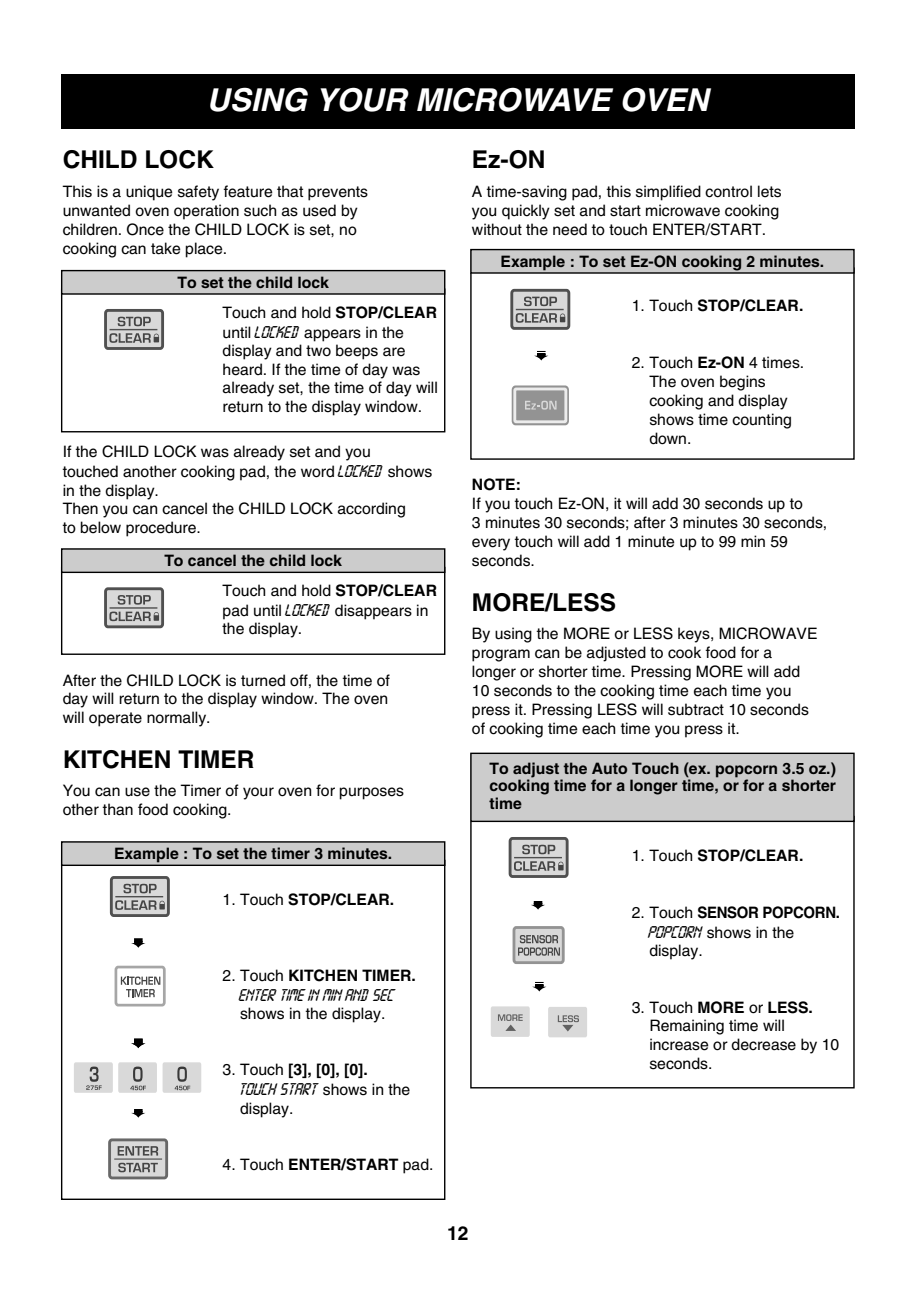
<style>
.page{position:relative;width:917px;height:1290px;background:#fff}
.page>*{position:absolute;margin:0;border:0;box-sizing:border-box;transform-origin:0 0}
.t1{font:italic 700 31.5px "Helvetica";color:#fff}
.t2{font:700 24.5px "Helvetica";color:#000}
.t3{font:700 19.25px "Helvetica";color:#000}
.t4{font:15.75px/18.9px "Helvetica";color:#000}
.t5{font:700 15.75px/30.1px "Helvetica";color:#000}
.t6{font:15.75px "Digital";color:#000}
.s1{font-weight:400}
.s2{font-family:"Digital"}
.s3{font-family:"Helvetica"}
.s4{font-weight:700}
</style>
<div class="page">
<div style="left:61px;top:74px;width:794px;height:55px;background:#000"></div>
<svg style="left:104px;top:309px;width:60px;height:41px;background:#a9a9a9"></svg>
<svg style="left:118px;top:317px;width:33px;height:9px"></svg>
<svg style="left:109px;top:333px;width:50px;height:10px"></svg>
<hr style="left:110px;top:329px;width:47px;height:1px;background:#505050">
<div style="left:61px;top:288px;width:384px;height:144px;border:1px solid #000"></div>
<div style="left:62px;top:271px;width:383px;height:23px;background:#ccc"></div>
<div style="left:61px;top:270px;width:384px;height:25px;border:1px solid #000"></div>
<div style="left:104px;top:587px;width:60px;height:41px;background:#d9d9d9;border:3px solid #505050;border-radius:3px"></div>
<svg style="left:118px;top:595px;width:33px;height:10px"></svg>
<svg style="left:109px;top:611px;width:50px;height:10px"></svg>
<hr style="left:110px;top:607px;width:47px;height:2px;background:#505050">
<div style="left:61px;top:567px;width:384px;height:88px;border:1px solid #000"></div>
<div style="left:62px;top:549px;width:383px;height:23px;background:#ccc"></div>
<div style="left:61px;top:548px;width:384px;height:25px;border:1px solid #000"></div>
<svg style="left:131px;top:942px;width:15px;height:6px"></svg>
<svg style="left:134px;top:938px;width:9px;height:3px"></svg>
<svg style="left:131px;top:1042px;width:15px;height:6px"></svg>
<svg style="left:134px;top:1038px;width:9px;height:4px"></svg>
<svg style="left:131px;top:1112px;width:14px;height:6px"></svg>
<svg style="left:134px;top:1109px;width:9px;height:2px"></svg>
<svg style="left:114px;top:965px;width:52px;height:42px"></svg>
<div style="left:74px;top:1062px;width:39px;height:31px;background:#d9d9d9;border-radius:2px"></div>
<svg style="left:86px;top:1066px;width:16px;height:24px"></svg>
<div style="left:118px;top:1062px;width:39px;height:31px;background:#d9d9d9;border-radius:2px"></div>
<svg style="left:130px;top:1066px;width:16px;height:24px"></svg>
<div style="left:163px;top:1062px;width:38px;height:31px;background:#d9d9d9;border-radius:2px"></div>
<svg style="left:175px;top:1066px;width:15px;height:24px"></svg>
<div style="left:110px;top:876px;width:60px;height:41px;background:#d9d9d9;border:3px solid #505050;border-radius:3px"></div>
<svg style="left:123px;top:884px;width:34px;height:9px"></svg>
<svg style="left:115px;top:900px;width:50px;height:10px"></svg>
<hr style="left:115px;top:896px;width:48px;height:1px;background:#505050">
<div style="left:108px;top:1138px;width:60px;height:41px;background:#d9d9d9;border:3px solid #686868;border-radius:3px"></div>
<svg style="left:118px;top:1146px;width:40px;height:9px"></svg>
<svg style="left:118px;top:1163px;width:40px;height:9px"></svg>
<hr style="left:114px;top:1158px;width:48px;height:2px;background:#686868">
<div style="left:62px;top:842px;width:383px;height:23px;background:#ccc"></div>
<div style="left:61px;top:841px;width:384px;height:25px;border:1px solid #000"></div>
<svg style="left:534px;top:355px;width:14px;height:6px"></svg>
<svg style="left:537px;top:351px;width:9px;height:3px"></svg>
<svg style="left:510px;top:289px;width:60px;height:41px;background:#ababab"></svg>
<svg style="left:524px;top:297px;width:33px;height:9px"></svg>
<svg style="left:516px;top:313px;width:49px;height:10px"></svg>
<hr style="left:516px;top:309px;width:48px;height:1px;background:#505050">
<div style="left:512px;top:385px;width:57px;height:40px;background:#939393;border-radius:4px"></div>
<svg style="left:525px;top:401px;width:32px;height:9px"></svg>
<div style="left:513px;top:387px;width:54px;height:36px;border:3px solid #ececec"></div>
<div style="left:470px;top:267px;width:385px;height:193px;border:1px solid #000"></div>
<div style="left:471px;top:250px;width:383px;height:23px;background:#ccc"></div>
<div style="left:470px;top:249px;width:385px;height:25px;border:1px solid #000"></div>
<svg style="left:531px;top:904px;width:14px;height:6px"></svg>
<svg style="left:533px;top:901px;width:10px;height:2px"></svg>
<svg style="left:532px;top:985px;width:15px;height:6px"></svg>
<svg style="left:535px;top:982px;width:9px;height:3px"></svg>
<div style="left:513px;top:926px;width:52px;height:38px;background:#d9d9d9;border:3px solid #939393;border-radius:3px"></div>
<svg style="left:518px;top:935px;width:42px;height:21px"></svg>
<div style="left:509px;top:837px;width:60px;height:41px;background:#d9d9d9;border:3px solid #505050;border-radius:3px"></div>
<svg style="left:522px;top:845px;width:33px;height:9px"></svg>
<svg style="left:514px;top:861px;width:50px;height:10px"></svg>
<hr style="left:514px;top:857px;width:48px;height:1px;background:#505050">
<div style="left:491px;top:1006px;width:39px;height:31px;background:#d9d9d9;border-radius:2px"></div>
<svg style="left:498px;top:1014px;width:25px;height:17px"></svg>
<div style="left:548px;top:1007px;width:39px;height:30px;background:#d9d9d9;border-radius:2px"></div>
<svg style="left:558px;top:1015px;width:21px;height:16px"></svg>
<div style="left:471px;top:753px;width:383px;height:68px;background:#ccc"></div>
<div style="left:470px;top:752px;width:385px;height:70px;border:1px solid #000"></div>
<h1 class="t1" style="left:207px;top:88px;width:503px">USING YOUR MICROWAVE OVEN</h1>
<h2 class="t2" style="left:63px;top:151px;width:153px">CHILD LOCK</h2>
<p class="t4" style="left:63px;top:183px;width:307px">This is a unique safety feature that prevents unwanted oven operation such as used by children. Once the CHILD LOCK is set, no cooking can take place.</p>
<p class="t5" style="left:223px;top:268px;width:216px;text-indent:-45px">To set the child lock<br><span class="s1">Touch and hold</span> STOP/CLEAR</p>
<p class="t4" style="left:223px;top:324px;width:217px">until <span class="s2">LOCKED</span> appears in the display and two beeps are heard. If the time of day was already set, the time of day will return to the display window.</p>
<p class="t4" style="left:63px;top:443px;width:371px;line-height:19.9px">If the CHILD LOCK was already set and you<br>touched another cooking pad, the word <span class="s2">LOCKED</span> shows</p>
<p class="t4" style="left:63px;top:482px;width:345px">in the display.<br>Then you can cancel the CHILD LOCK according to below procedure.</p>
<p class="t5" style="left:223px;top:547px;width:216px;text-indent:-58px">To cancel the child lock<br><span class="s1">Touch and hold</span> STOP/CLEAR</p>
<p class="t4" style="left:223px;top:603px;width:207px;line-height:18px">pad until <span class="s2">LOCKED</span> disappears in the display.</p>
<p class="t4" style="left:63px;top:672px;width:329px;text-align:justify">After the CHILD LOCK is turned off, the time of day will return to the display window. The oven will operate normally.</p>
<h2 class="t2" style="left:63px;top:751px;width:193px">KITCHEN TIMER</h2>
<p class="t4" style="left:63px;top:783px;width:343px">You can use the Timer of your oven for purposes other than food cooking.</p>
<p class="t5" style="left:114px;top:840px;width:280px">Example : To set the timer 3 minutes.</p>
<p class="t5" style="left:223px;top:886px;width:173px"><span class="s1">1. Touch</span> STOP/CLEAR.</p>
<p class="t5" style="left:223px;top:961px;width:195px"><span class="s1">2. Touch</span> KITCHEN TIMER.</p>
<p class="t6" style="left:240px;top:986px;width:157px">ENTER TIME IN MIN AND SEC</p>
<p class="t4" style="left:240px;top:1005px;width:147px">shows in the display.</p>
<p class="t5" style="left:223px;top:1056px;width:147px"><span class="s1">3. Touch</span> [3], [0], [0].</p>
<p class="t6" style="left:240px;top:1081px;width:172px">TOUCH START <span class="s3">shows in the</span></p>
<p class="t4" style="left:240px;top:1100px;width:55px">display.</p>
<p class="t4" style="left:223px;top:1157px;width:212px">4. Touch <span class="s4">ENTER/START</span> pad.</p>
<h2 class="t2" style="left:472px;top:151px;width:75px">Ez-ON</h2>
<p class="t4" style="left:472px;top:183px;width:311px">A time-saving pad, this simplified control lets you quickly set and start microwave cooking without the need to touch ENTER/START.</p>
<p class="t5" style="left:501px;top:247px;width:325px">Example : To set Ez-ON cooking 2 minutes.</p>
<p class="t5" style="left:632px;top:292px;width:173px"><span class="s1">1. Touch</span> STOP/CLEAR.</p>
<p class="t4" style="left:649px;top:355px;width:156px;text-indent:-18px">2. Touch <span class="s4">Ez-ON</span> 4 times.<br>The oven begins cooking and display shows time counting down.</p>
<p class="t5" style="left:472px;top:471px;width:50px">NOTE:</p>
<p class="t4" style="left:472px;top:496px;width:357px">If you touch Ez-ON, it will add 30 seconds up to<br>3 minutes 30 seconds; after 3 minutes 30 seconds, every touch will add 1 minute up to 99 min 59 seconds.</p>
<h2 class="t2" style="left:472px;top:593px;width:146px">MORE/LESS</h2>
<p class="t4" style="left:472px;top:625px;width:347px">By using the MORE or LESS keys, MICROWAVE program can be adjusted to cook food for a longer or shorter time. Pressing MORE will add 10 seconds to the cooking time each time you press it. Pressing LESS will subtract 10 seconds of cooking time each time you press it.</p>
<p class="t5" style="left:490px;top:761px;width:348px;line-height:17.5px;text-align:justify">To adjust the Auto Touch (ex. popcorn 3.5 oz.) cooking time for a longer time, or for a shorter time</p>
<p class="t5" style="left:632px;top:842px;width:173px"><span class="s1">1. Touch</span> STOP/CLEAR.</p>
<p class="t4" style="left:649px;top:904px;width:192px;line-height:19.9px;text-indent:-17px">2. Touch <span class="s4">SENSOR POPCORN.<br></span><span class="s2">POPCORN</span> shows in the</p>
<p class="t4" style="left:649px;top:942px;width:55px">display.</p>
<p class="t4" style="left:649px;top:999px;width:191px;text-indent:-18px">3. Touch <span class="s4">MORE</span> or <span class="s4">LESS.<br></span>Remaining time will increase or decrease by 10 seconds.</p>
<p class="t3" style="left:447px;top:1225px;width:23px">12</p>
</div>
